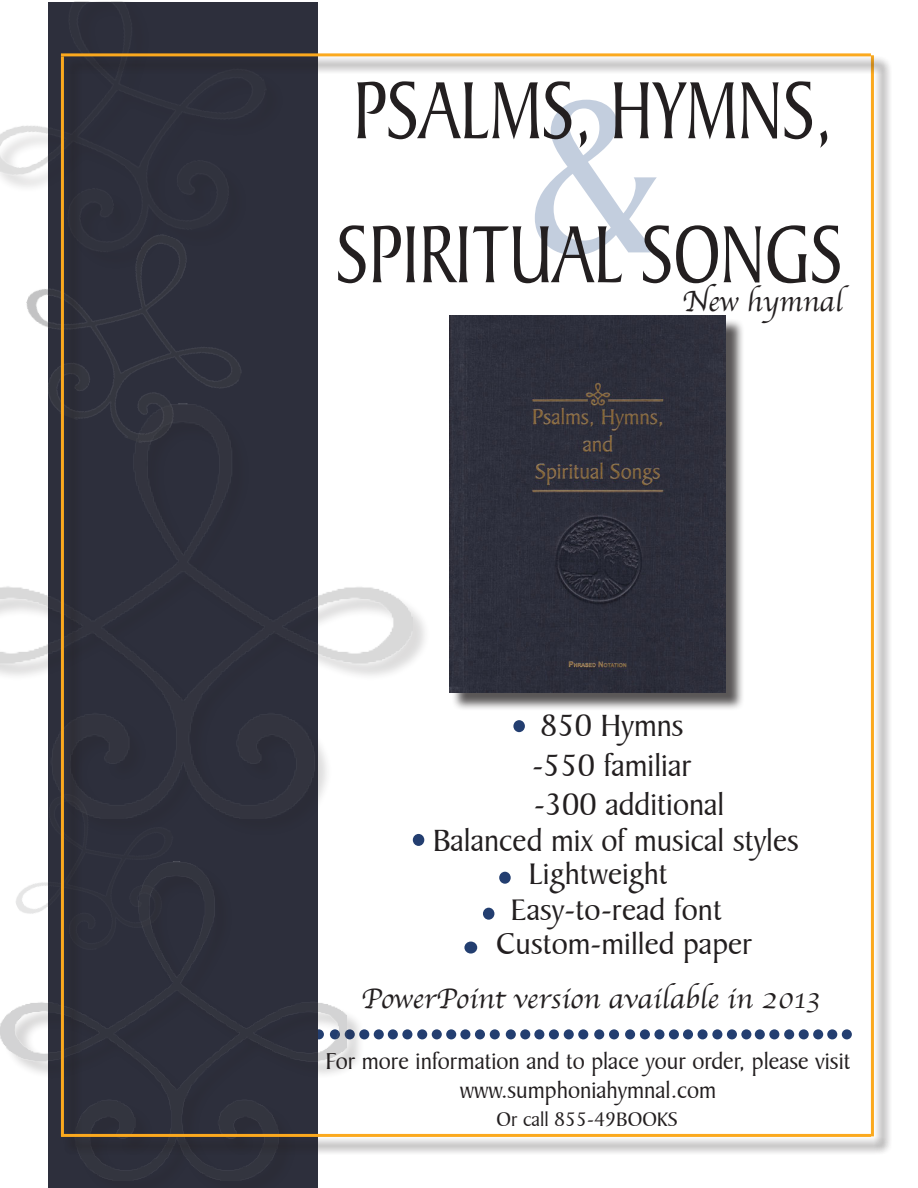
<style>
.page{position:relative;width:918px;height:1188px;background:#fff}
.page>*{position:absolute;margin:0;border:0;box-sizing:border-box;transform-origin:0 0}
.t1{font:234px "Baker Signet BT";color:#0f3a7a;scale:.96 1}
.t2{font:87px "Baker Signet BT";color:#231f20;scale:.78 1}
.t3{font:33px/39.6px "Baker Signet BT";color:#231f20}
.t4{font:31.95px/34.2px "Baker Signet BT";color:#231f20;text-align:center}
.t5{font:30px "Apple Chancery";color:#231f20}
.t6{font:29.1px "Apple Chancery";color:#231f20}
.t7{font:24.75px/29.7px "Baker Signet BT";color:#231f20;text-align:center}
.t8{font:21px "Baker Signet BT";color:#231f20}
</style>
<div class="page">
<div style="left:374px;top:1029px;width:10px;height:10px;background:#233e70;border-radius:50%"></div>
<div style="left:388px;top:1029px;width:10px;height:10px;background:#233e70;border-radius:50%"></div>
<div style="left:446px;top:1029px;width:10px;height:10px;background:#233e70;border-radius:50%"></div>
<div style="left:432px;top:1029px;width:10px;height:10px;background:#233e70;border-radius:50%"></div>
<div style="left:417px;top:1029px;width:10px;height:10px;background:#233e70;border-radius:50%"></div>
<div style="left:402px;top:1029px;width:10px;height:10px;background:#233e70;border-radius:50%"></div>
<div style="left:460px;top:1029px;width:10px;height:10px;background:#233e70;border-radius:50%"></div>
<div style="left:520px;top:1029px;width:10px;height:10px;background:#233e70;border-radius:50%"></div>
<div style="left:506px;top:1029px;width:10px;height:10px;background:#233e70;border-radius:50%"></div>
<div style="left:490px;top:1029px;width:10px;height:10px;background:#233e70;border-radius:50%"></div>
<div style="left:475px;top:1029px;width:10px;height:10px;background:#233e70;border-radius:50%"></div>
<div style="left:534px;top:1029px;width:10px;height:10px;background:#233e70;border-radius:50%"></div>
<div style="left:594px;top:1029px;width:10px;height:10px;background:#233e70;border-radius:50%"></div>
<div style="left:578px;top:1029px;width:10px;height:10px;background:#233e70;border-radius:50%"></div>
<div style="left:564px;top:1029px;width:10px;height:10px;background:#233e70;border-radius:50%"></div>
<div style="left:549px;top:1029px;width:10px;height:10px;background:#233e70;border-radius:50%"></div>
<div style="left:609px;top:1029px;width:10px;height:10px;background:#233e70;border-radius:50%"></div>
<div style="left:669px;top:1029px;width:10px;height:10px;background:#233e70;border-radius:50%"></div>
<div style="left:654px;top:1029px;width:10px;height:10px;background:#233e70;border-radius:50%"></div>
<div style="left:640px;top:1029px;width:10px;height:10px;background:#233e70;border-radius:50%"></div>
<div style="left:625px;top:1029px;width:10px;height:10px;background:#233e70;border-radius:50%"></div>
<div style="left:683px;top:1029px;width:10px;height:10px;background:#233e70;border-radius:50%"></div>
<div style="left:741px;top:1029px;width:10px;height:10px;background:#233e70;border-radius:50%"></div>
<div style="left:727px;top:1029px;width:10px;height:10px;background:#233e70;border-radius:50%"></div>
<div style="left:712px;top:1029px;width:10px;height:10px;background:#233e70;border-radius:50%"></div>
<div style="left:698px;top:1029px;width:10px;height:10px;background:#233e70;border-radius:50%"></div>
<div style="left:755px;top:1029px;width:10px;height:10px;background:#233e70;border-radius:50%"></div>
<div style="left:813px;top:1029px;width:10px;height:10px;background:#233e70;border-radius:50%"></div>
<div style="left:799px;top:1029px;width:10px;height:10px;background:#233e70;border-radius:50%"></div>
<div style="left:784px;top:1029px;width:10px;height:10px;background:#233e70;border-radius:50%"></div>
<div style="left:769px;top:1029px;width:10px;height:10px;background:#233e70;border-radius:50%"></div>
<div style="left:827px;top:1029px;width:10px;height:10px;background:#233e70;border-radius:50%"></div>
<div style="left:842px;top:1029px;width:10px;height:10px;background:#233e70;border-radius:50%"></div>
<div style="left:0;top:406px;width:434px;height:434px;background:#231f20;opacity:.75"></div>
<img style="left:0;top:404px;width:412px;height:414px">
<div style="left:0;top:1px;width:368px;height:339px;background:#231f20;opacity:.75"></div>
<img style="left:0;top:1px;width:297px;height:275px">
<img style="left:0;top:198px;width:277px;height:269px">
<img style="left:0;top:760px;width:203px;height:101px">
<div style="left:2px;top:863px;width:366px;height:325px;background:#231f20;opacity:.75"></div>
<img style="left:0;top:861px;width:346px;height:319px">
<div style="left:452px;top:318px;width:299px;height:400px;background:#231f20;opacity:.75"></div>
<img style="left:449px;top:316px;width:277px;height:377px">
<div style="left:63px;top:59px;width:26px;height:1102px;background:#2c2e3a"></div>
<hr style="left:61px;top:56px;width:3px;height:1080px;background:#fba91e">
<div style="left:873px;top:58px;width:26px;height:1103px;background:#231f20;opacity:.75"></div>
<hr style="left:871px;top:55px;width:3px;height:1081px;background:#fba91e">
<div style="left:63px;top:56px;width:833px;height:26px;background:#231f20;opacity:.75"></div>
<hr style="left:61px;top:53px;width:810px;height:3px;background:#fba91e">
<div style="left:63px;top:1136px;width:833px;height:26px;background:#231f20;opacity:.75"></div>
<hr style="left:61px;top:1134px;width:810px;height:3px;background:#fba91e">
<div style="left:499px;top:872px;width:12px;height:12px;background:#233e70;border-radius:50%"></div>
<div style="left:483px;top:908px;width:11px;height:12px;background:#233e70;border-radius:50%"></div>
<div style="left:464px;top:942px;width:13px;height:12px;background:#233e70;border-radius:50%"></div>
<div style="left:513px;top:720px;width:12px;height:12px;background:#233e70;border-radius:50%"></div>
<div style="left:413px;top:834px;width:11px;height:12px;background:#233e70;border-radius:50%"></div>
<p class="t2" style="left:353px;top:59px;width:616px">PSALMS, HYMNS,</p>
<h1 class="t1" style="left:526px;top:38px;width:144px">&amp;</h1>
<p class="t2" style="left:336px;top:203px;width:651px">SPIRITUAL SONGS</p>
<p class="t5" style="left:682px;top:277px;width:162px">New hymnal</p>
<p class="t3" style="left:532px;top:706px;width:194px">850 Hymns -550 familiar -300 additional</p>
<p class="t3" style="left:433px;top:821px;width:368px">Balanced mix of musical styles</p>
<p class="t4" style="left:528px;top:857px;width:141px">Lightweight</p>
<p class="t4" style="left:496px;top:892px;width:258px">Easy-to-read font<br>Custom-milled paper</p>
<p class="t6" style="left:361px;top:975px;width:461px">PowerPoint version available in 2013</p>
<p class="t7" style="left:325px;top:1046px;width:527px">For more information and to place your order, please visit www.sumphoniahymnal.com</p>
<p class="t8" style="left:496px;top:1107px;width:183px">Or call 855-49BOOKS</p>
</div>
